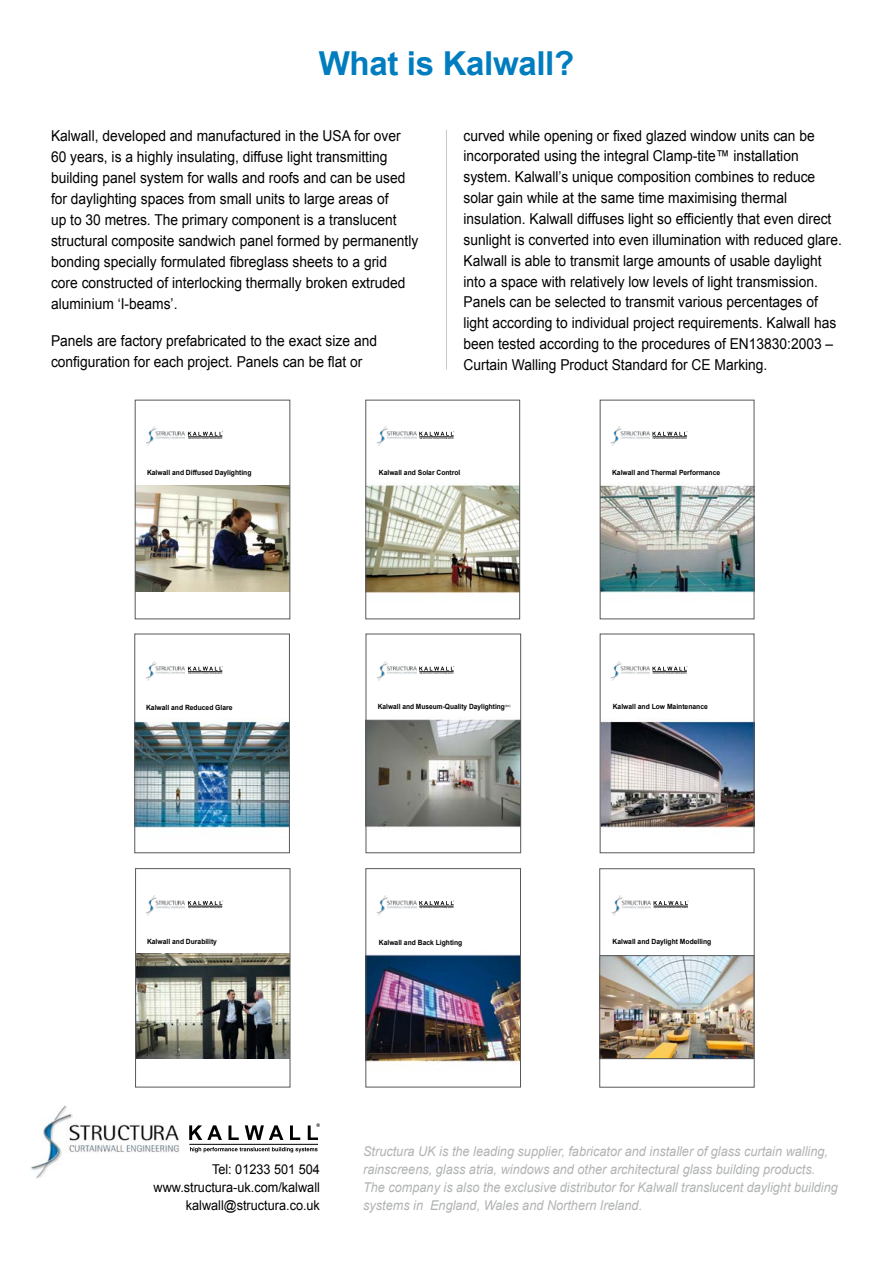
<style>
.page{position:relative;width:893px;height:1263px;background:#fff}
.page>*{position:absolute;margin:0;border:0;box-sizing:border-box;transform-origin:0 0}
.t1{font:700 33px "Arial";letter-spacing:-.01em;color:#007dbf}
.t2{font:15px/20.9px "Arial";color:#000;scale:.92 1}
.t3{font:italic 13.5px/18px "Arial";color:#b1b3b4;scale:.94 1}
.t4{font:13.5px/18px "Arial";color:#000;text-align:right;scale:.94 1}
.t5{font:700 7.2px "Arial";color:#000;scale:.94 1}
.t6{font:700 7.2px "Arial";color:#000;scale:.92 1}
.t7{font:700 5.7px "Trebuchet MS";color:#000}
</style>
<div class="page">
<hr style="left:446px;top:130px;width:1px;height:239px;background:#c6c7c8">
<img style="left:137px;top:486px;width:151px;height:105px">
<div style="left:135px;top:400px;width:155px;height:219px;border:1px solid #58585a"></div>
<img style="left:367px;top:431px;width:151px;height:162px">
<div style="left:365px;top:400px;width:155px;height:219px;border:1px solid #58585a"></div>
<div style="left:379px;top:470px;width:131px;height:10px;background:#fff"></div>
<img style="left:602px;top:431px;width:150px;height:162px">
<div style="left:600px;top:400px;width:154px;height:219px;border:1px solid #58585a"></div>
<svg style="left:612px;top:470px;width:132px;height:11px"></svg>
<img style="left:136px;top:667px;width:152px;height:161px">
<div style="left:134px;top:634px;width:156px;height:219px;border:1px solid #58585a"></div>
<div style="left:146px;top:705px;width:131px;height:9px;background:#fff"></div>
<img style="left:368px;top:666px;width:151px;height:162px">
<div style="left:366px;top:634px;width:155px;height:219px;border:1px solid #58585a"></div>
<div style="left:378px;top:704px;width:138px;height:9px;background:#fff"></div>
<img style="left:602px;top:666px;width:150px;height:162px">
<div style="left:600px;top:634px;width:154px;height:219px;border:1px solid #58585a"></div>
<div style="left:613px;top:704px;width:131px;height:9px;background:#fff"></div>
<div style="left:599px;top:868px;width:156px;height:219px;border:1px solid #58585a"></div>
<img style="left:601px;top:957px;width:151px;height:100px">
<div style="left:599px;top:955px;width:155px;height:104px;border:1px solid #58585a"></div>
<img style="left:367px;top:895px;width:152px;height:170px">
<div style="left:365px;top:868px;width:156px;height:219px;border:1px solid #58585a"></div>
<div style="left:379px;top:939px;width:131px;height:10px;background:#fff"></div>
<img style="left:137px;top:954px;width:151px;height:104px">
<div style="left:135px;top:868px;width:155px;height:219px;border:1px solid #58585a"></div>
<img style="left:145px;top:426px;width:40px;height:20px">
<svg style="left:188px;top:431px;width:35px;height:8px"></svg>
<img style="left:145px;top:661px;width:41px;height:20px">
<svg style="left:188px;top:666px;width:35px;height:8px"></svg>
<img style="left:145px;top:896px;width:40px;height:19px">
<svg style="left:188px;top:900px;width:35px;height:8px"></svg>
<img style="left:377px;top:426px;width:41px;height:20px">
<svg style="left:419px;top:431px;width:35px;height:8px"></svg>
<img style="left:377px;top:661px;width:41px;height:20px">
<svg style="left:419px;top:666px;width:35px;height:8px"></svg>
<img style="left:377px;top:896px;width:41px;height:19px">
<svg style="left:419px;top:900px;width:35px;height:8px"></svg>
<img style="left:610px;top:426px;width:41px;height:20px">
<svg style="left:652px;top:431px;width:35px;height:8px"></svg>
<img style="left:610px;top:661px;width:41px;height:20px">
<svg style="left:652px;top:666px;width:35px;height:8px"></svg>
<img style="left:611px;top:896px;width:40px;height:19px">
<svg style="left:654px;top:900px;width:34px;height:8px"></svg>
<img style="left:31px;top:1106px;width:148px;height:72px">
<hr style="left:189px;top:1144px;width:129px;height:1px;background:#000">
<svg style="left:189px;top:1123px;width:131px;height:17px"></svg>
<svg style="left:190px;top:1147px;width:128px;height:5px"></svg>
<h1 class="t1" style="left:319px;top:41px;width:257px">What is Kalwall?</h1>
<p class="t2" style="left:51px;top:125px;width:401px">Kalwall, developed and manufactured in the USA for over 60 years, is a highly insulating, diffuse light transmitting building panel system for walls and roofs and can be used for daylighting spaces from small units to large areas of<br>up to 30 metres. The primary component is a translucent structural composite sandwich panel formed by permanently bonding specially formulated fibreglass sheets to a grid<br>core constructed of interlocking thermally broken extruded aluminium ‘I-beams’.</p>
<p class="t2" style="left:51px;top:330px;width:356px">Panels are factory prefabricated to the exact size and configuration for each project. Panels can be flat or</p>
<p class="t2" style="left:463px;top:125px;width:413px">curved while opening or fixed glazed window units can be incorporated using the integral Clamp-tite™ installation system. Kalwall’s unique composition combines to reduce solar gain while at the same time maximising thermal insulation. Kalwall diffuses light so efficiently that even direct sunlight is converted into even illumination with reduced glare.<br>Kalwall is able to transmit large amounts of usable daylight into a space with relatively low levels of light transmission.<br>Panels can be selected to transmit various percentages of light according to individual project requirements. Kalwall has been tested according to the procedures of EN13830:2003 – Curtain Walling Product Standard for CE Marking.</p>
<p class="t5" style="left:147px;top:468px;width:113px">Kalwall and Diffused Daylighting</p>
<p class="t5" style="left:379px;top:468px;width:88px">Kalwall and Solar Control</p>
<p class="t5" style="left:612px;top:468px;width:117px">Kalwall and Thermal Performance</p>
<p class="t5" style="left:146px;top:703px;width:94px">Kalwall and Reduced Glare</p>
<p class="t6" style="left:378px;top:702px;width:146px">Kalwall and Museum-Quality Daylighting<sup>(tm)</sup></p>
<p class="t5" style="left:613px;top:702px;width:103px">Kalwall and Low Maintenance</p>
<p class="t5" style="left:147px;top:936px;width:76px">Kalwall and Durability</p>
<p class="t7" style="left:149px;top:938px;width:60px">Kalwall and Durability</p>
<p class="t5" style="left:379px;top:937px;width:90px">Kalwall and Back Lighting</p>
<p class="t5" style="left:612px;top:936px;width:107px">Kalwall and Daylight Modelling</p>
<p class="t4" style="left:154px;top:1161px;width:179px">Tel: 01233 501 504 www.structura-uk.com/kalwall kalwall@structura.co.uk</p>
<p class="t3" style="left:363px;top:1142px;width:506px">Structura UK is the leading supplier, fabricator and installer of glass curtain walling, rainscreens, glass atria, windows and other architectural glass building products.<br>The company is also the exclusive distributor for Kalwall translucent daylight building systems in England, Wales and Northern Ireland.</p>
</div>
